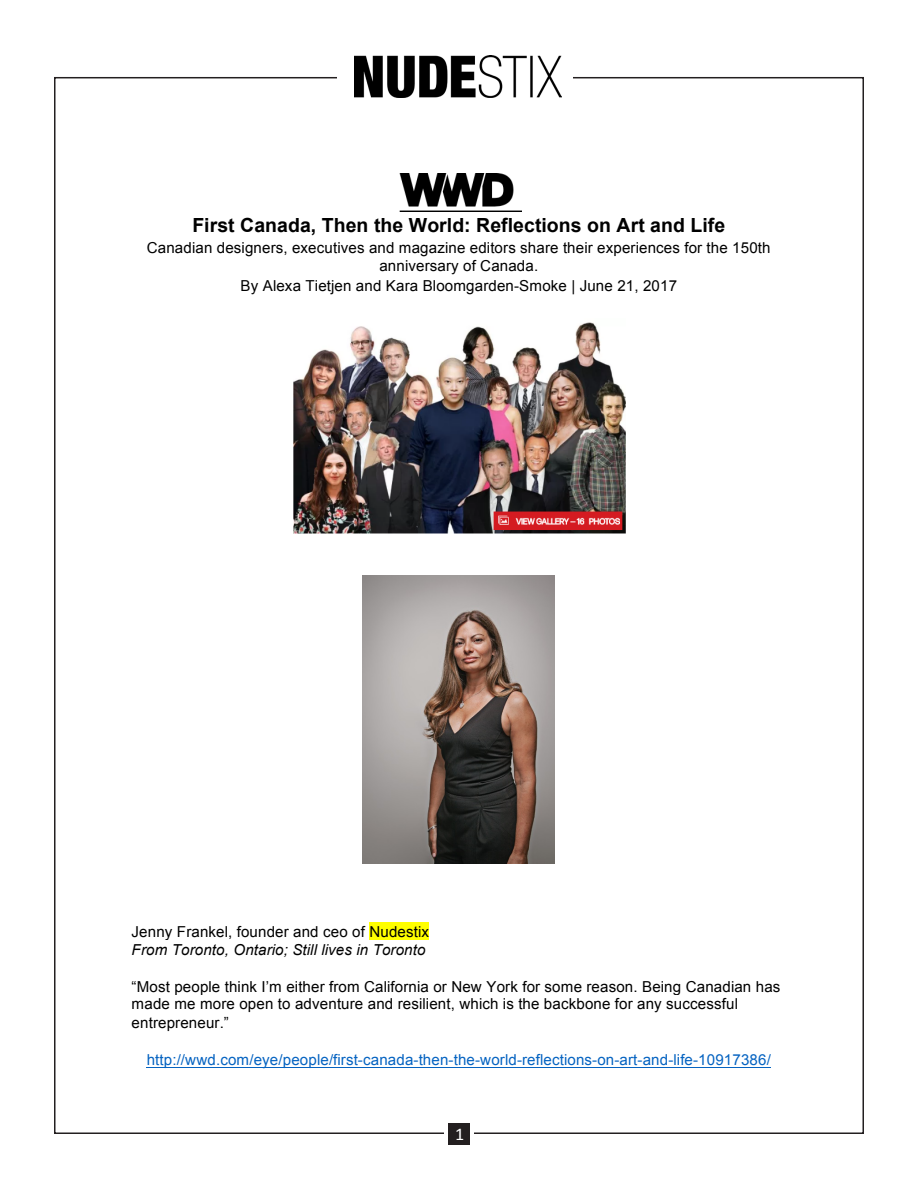
<style>
.page{position:relative;width:918px;height:1188px;background:#fff}
.page>*{position:absolute;margin:0;border:0;box-sizing:border-box;transform-origin:0 0}
.t1{font:700 19.5px "Arial";letter-spacing:.005em;color:#000}
.t2{font:18px "Calibri";color:#fff}
.t3{font:15.15px/18.9px "Arial";letter-spacing:.01em;color:#000;text-align:center}
.t4{font:15.15px "Arial";letter-spacing:.01em;color:#0563c1}
.t5{font:italic 15.15px/17.9px "Arial";letter-spacing:.01em;color:#000}
.s1{font-style:normal}
</style>
<div class="page">
<img style="left:354px;top:56px;width:208px;height:42px">
<div style="left:448px;top:1123px;width:22px;height:22px;background:#231f20"></div>
<div style="left:369px;top:923px;width:60px;height:17px;background:#ff0"></div>
<hr style="left:147px;top:1067px;width:624px;height:1px;background:#0563c1">
<img style="left:399px;top:173px;width:122px;height:39px">
<img style="left:293px;top:322px;width:333px;height:212px">
<img style="left:362px;top:576px;width:193px;height:287px">
<p class="t1" style="left:192px;top:213px;width:534px">First Canada, Then the World: Reflections on Art and Life</p>
<p class="t3" style="left:147px;top:238px;width:625px">Canadian designers, executives and magazine editors share their experiences for the 150th anniversary of Canada.<br>By Alexa Tietjen and Kara Bloomgarden-Smoke | June 21, 2017</p>
<p class="t5" style="left:132px;top:923px;width:299px"><span class="s1">Jenny Frankel, founder and ceo of Nudestix<br></span>From Toronto, Ontario; Still lives in Toronto</p>
<p class="t3" style="left:132px;top:978px;width:650px;line-height:18px;text-align:left">“Most people think I’m either from California or New York for some reason. Being Canadian has made me more open to adventure and resilient, which is the backbone for any successful entrepreneur.”</p>
<p class="t4" style="left:147px;top:1050px;width:626px">http://wwd.com/eye/people/first-canada-then-the-world-reflections-on-art-and-life-10917386/</p>
<p class="t2" style="left:455px;top:1123px;width:11px">1</p>
</div>
